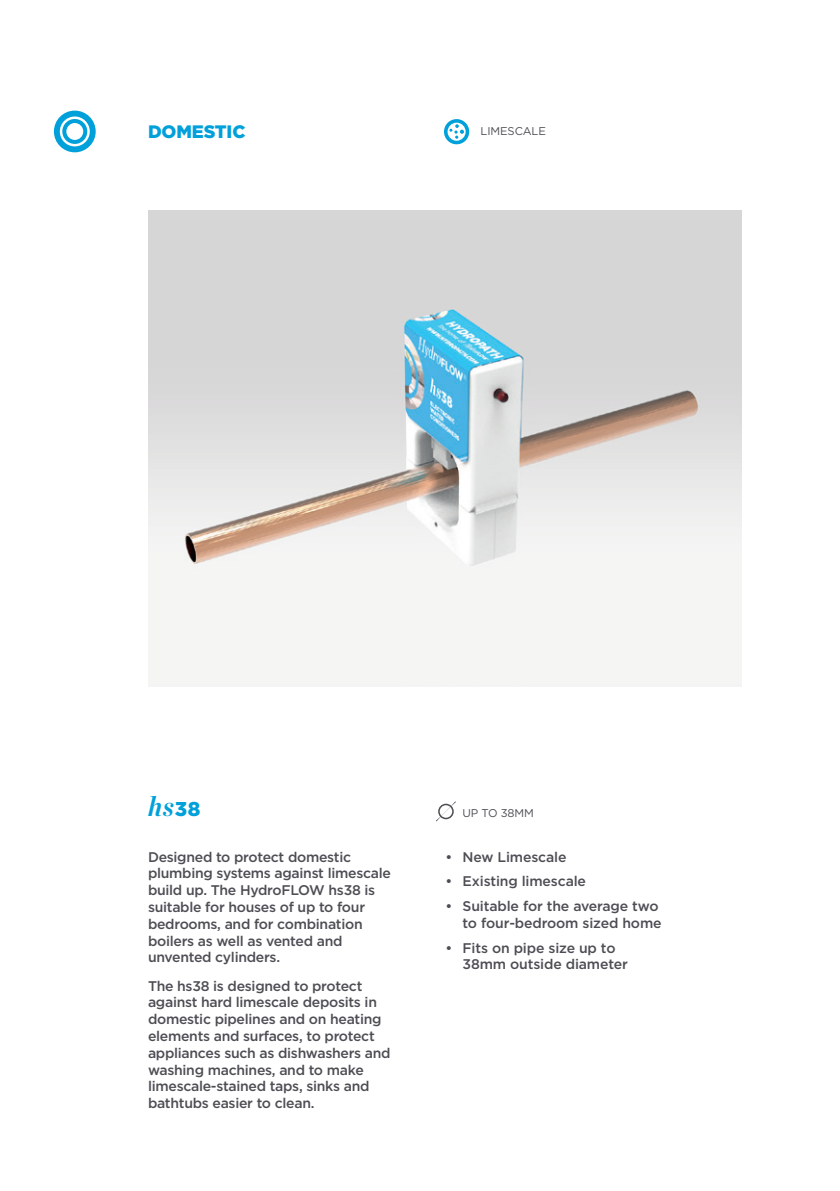
<style>
.page{position:relative;width:840px;height:1191px;background:#fff}
.page>*{position:absolute;margin:0;border:0;box-sizing:border-box;transform-origin:0 0}
.t1{font:italic 700 28px "Chronicle Disp Cond";color:#00a0da}
.t2{font:900 18px "Gotham HTF";letter-spacing:-.01em;color:#00a0da}
.t3{font:500 14px/16.8px "Gotham HTF";letter-spacing:-.02em;color:#4e4d54}
.t4{font:11.2px "Gotham HTF";letter-spacing:-.01em;color:#4e4d54}
.s1{font-family:"Gotham HTF";font-weight:900;font-style:normal;font-size:20px}
</style>
<div class="page">
<img style="left:148px;top:210px;width:593px;height:476px">
<svg style="left:54px;top:111px;width:42px;height:41px"></svg>
<svg style="left:444px;top:119px;width:25px;height:25px"></svg>
<svg style="left:436px;top:802px;width:19px;height:19px"></svg>
<p class="t2" style="left:148px;top:121px;width:99px">DOMESTIC</p>
<p class="t4" style="left:480px;top:125px;width:67px">LIMESCALE</p>
<p class="t1" style="left:148px;top:784px;width:54px">hs<span class="s1">38</span></p>
<p class="t3" style="left:148px;top:848px;width:244px">Designed to protect domestic plumbing systems against limescale build up. The HydroFLOW hs38 is suitable for houses of up to four bedrooms, and for combination boilers as well as vented and unvented cylinders.</p>
<p class="t3" style="left:148px;top:977px;width:244px">The hs38 is designed to protect against hard limescale deposits in domestic pipelines and on heating elements and surfaces, to protect appliances such as dishwashers and washing machines, and to make limescale-stained taps, sinks and bathtubs easier to clean.</p>
<p class="t4" style="left:462px;top:806px;width:73px">UP TO 38MM</p>
<p class="t3" style="left:445px;top:848px;width:122px">• New Limescale</p>
<p class="t3" style="left:445px;top:872px;width:142px">• Existing limescale</p>
<p class="t3" style="left:445px;top:897px;width:217px;text-align:right">• Suitable for the average two to four-bedroom sized home</p>
<p class="t3" style="left:462px;top:939px;width:167px;text-indent:-17px">• Fits on pipe size up to<br>38mm outside diameter</p>
</div>
